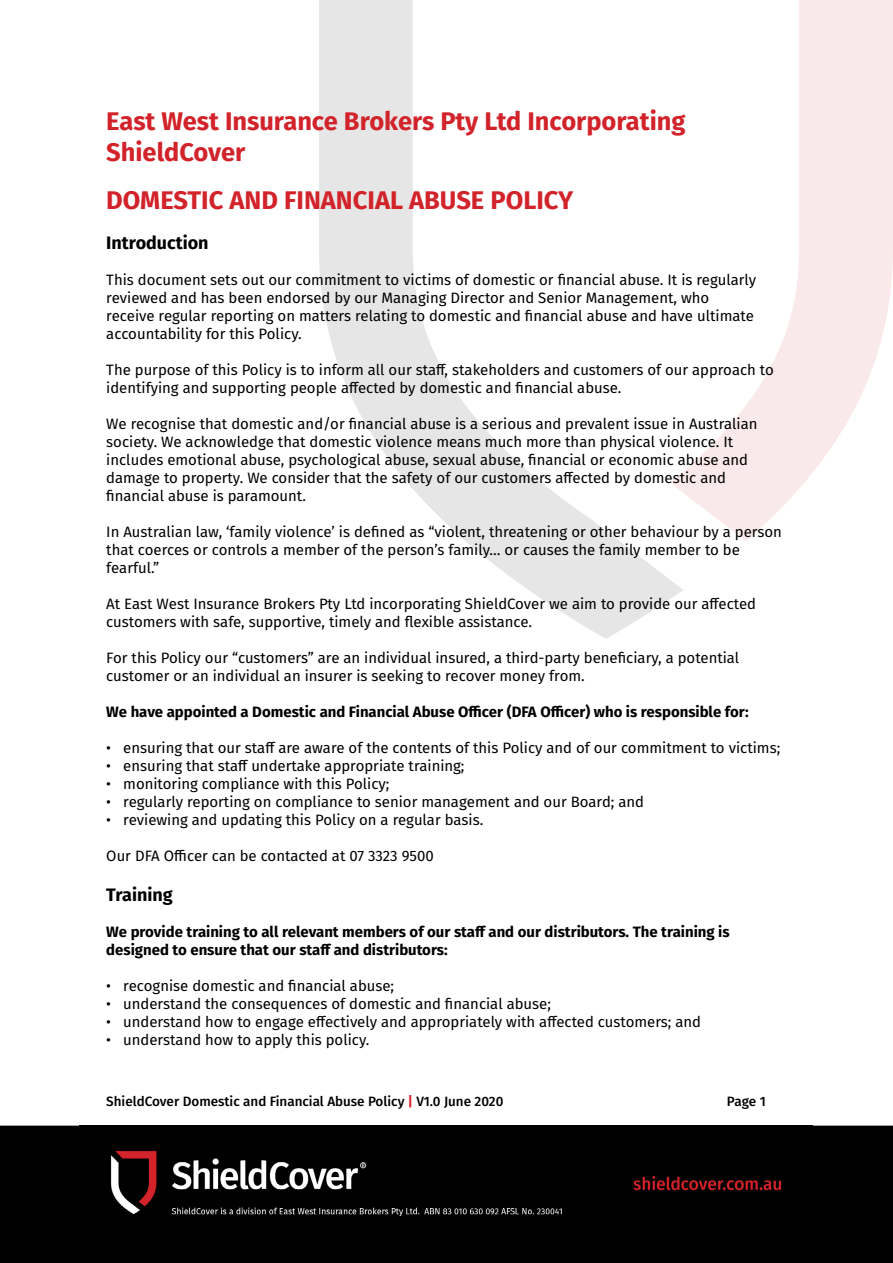
<style>
.page{position:relative;width:893px;height:1263px;background:#fff}
.page>*{position:absolute;margin:0;border:0;box-sizing:border-box;transform-origin:0 0}
.t1{font:700 25.5px/30.6px "Fira Sans";color:#d2232a}
.t2{font:700 18px "Fira Sans";color:#000}
.t3{font:15px/18px "Fira Sans";color:#000}
.t4{font:700 15px/18px "Fira Sans";color:#000}
.t5{font:500 13.5px "Fira Sans";color:#000}
.s1{font-weight:700;color:#d2232a}
</style>
<div class="page">
<div style="left:0;top:1125px;width:893px;height:138px;background:#000"></div>
<img style="left:79px;top:1125px;width:733px;height:117px">
<svg style="left:683px;top:0;width:210px;height:541px"></svg>
<svg style="left:319px;top:0;width:364px;height:639px"></svg>
<h1 class="t1" style="left:106px;top:104px;width:581px">East West Insurance Brokers Pty Ltd Incorporating<br>ShieldCover</h1>
<h1 class="t1" style="left:106px;top:183px;width:468px">DOMESTIC AND FINANCIAL ABUSE POLICY</h1>
<p class="t2" style="left:106px;top:228px;width:104px">Introduction</p>
<p class="t3" style="left:106px;top:270px;width:651px">This document sets out our commitment to victims of domestic or financial abuse. It is regularly reviewed and has been endorsed by our Managing Director and Senior Management, who receive regular reporting on matters relating to domestic and financial abuse and have ultimate accountability for this Policy.</p>
<p class="t3" style="left:106px;top:360px;width:669px">The purpose of this Policy is to inform all our staff, stakeholders and customers of our approach to identifying and supporting people affected by domestic and financial abuse.</p>
<p class="t3" style="left:106px;top:414px;width:653px">We recognise that domestic and/or financial abuse is a serious and prevalent issue in Australian society. We acknowledge that domestic violence means much more than physical violence. It includes emotional abuse, psychological abuse, sexual abuse, financial or economic abuse and damage to property. We consider that the safety of our customers affected by domestic and financial abuse is paramount.</p>
<p class="t3" style="left:106px;top:522px;width:677px">In Australian law, ‘family violence’ is defined as “violent, threatening or other behaviour by a person that coerces or controls a member of the person’s family… or causes the family member to be fearful.”</p>
<p class="t3" style="left:106px;top:594px;width:651px">At East West Insurance Brokers Pty Ltd incorporating ShieldCover we aim to provide our affected customers with safe, supportive, timely and flexible assistance.</p>
<p class="t3" style="left:106px;top:648px;width:635px">For this Policy our “customers” are an individual insured, a third-party beneficiary, a potential customer or an individual an insurer is seeking to recover money from.</p>
<p class="t4" style="left:106px;top:702px;width:644px">We have appointed a Domestic and Financial Abuse Officer (DFA Officer) who is responsible for:</p>
<p class="t3" style="left:106px;top:738px;width:675px">• ensuring that our staff are aware of the contents of this Policy and of our commitment to victims;</p>
<p class="t3" style="left:106px;top:756px;width:360px">• ensuring that staff undertake appropriate training;</p>
<p class="t3" style="left:106px;top:774px;width:285px">• monitoring compliance with this Policy;</p>
<p class="t3" style="left:106px;top:792px;width:539px">• regularly reporting on compliance to senior management and our Board; and</p>
<p class="t3" style="left:106px;top:810px;width:378px">• reviewing and updating this Policy on a regular basis.</p>
<p class="t3" style="left:106px;top:846px;width:329px">Our DFA Officer can be contacted at 07 3323 9500</p>
<p class="t2" style="left:106px;top:879px;width:68px">Training</p>
<p class="t4" style="left:106px;top:921px;width:625px">We provide training to all relevant members of our staff and our distributors. The training is designed to ensure that our staff and distributors:</p>
<p class="t3" style="left:106px;top:976px;width:289px">• recognise domestic and financial abuse;</p>
<p class="t3" style="left:106px;top:994px;width:446px">• understand the consequences of domestic and financial abuse;</p>
<p class="t3" style="left:106px;top:1012px;width:596px">• understand how to engage effectively and appropriately with affected customers; and</p>
<p class="t3" style="left:106px;top:1030px;width:265px">• understand how to apply this policy.</p>
<p class="t5" style="left:106px;top:1091px;width:399px">ShieldCover Domestic and Financial Abuse Policy <span class="s1">|</span> V1.0 June 2020</p>
<p class="t5" style="left:727px;top:1091px;width:40px">Page 1</p>
</div>
